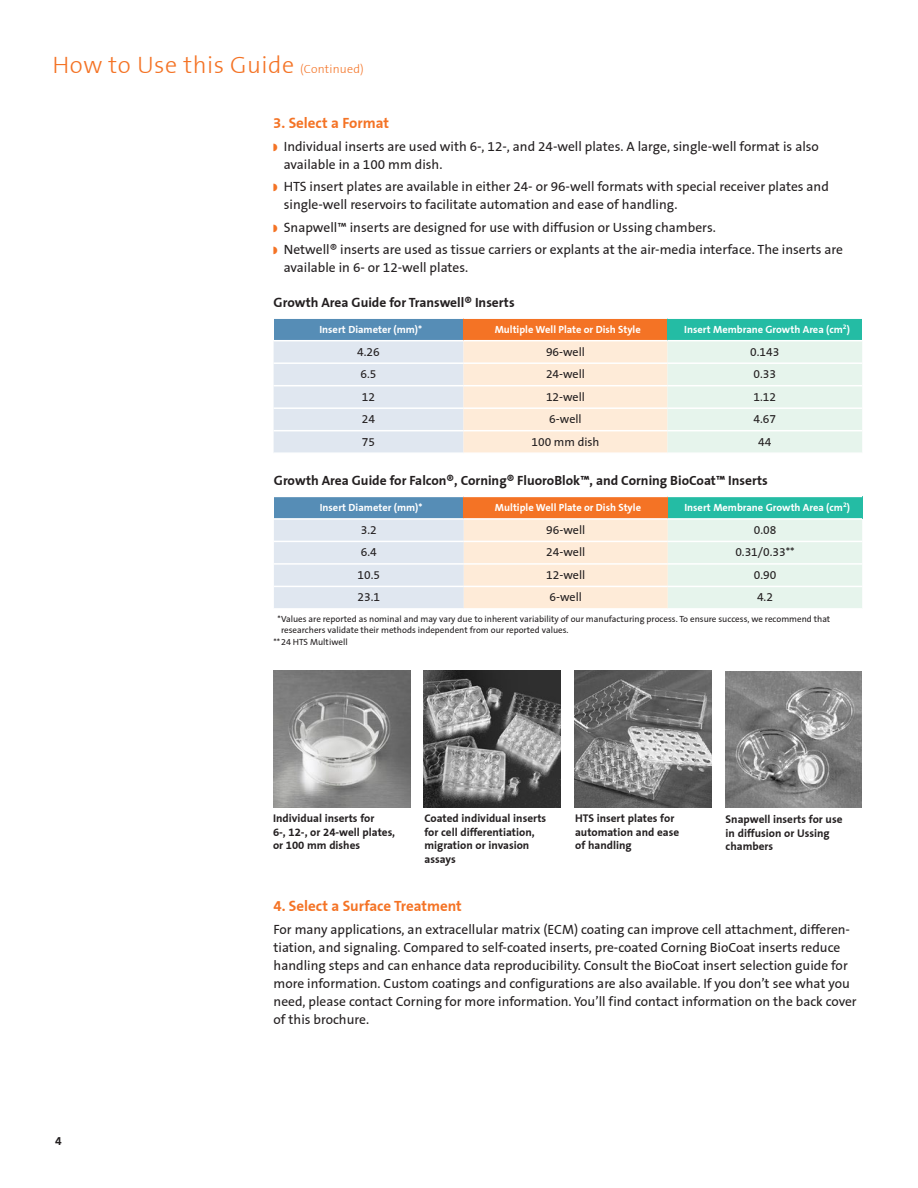
<style>
.page{position:relative;width:918px;height:1188px;background:#fff}
.page>*{position:absolute;margin:0;border:0;box-sizing:border-box;transform-origin:0 0}
.Section_Head{font:300 24px "Corning Sans";letter-spacing:.02em;color:#f47325}
.A_head{font:700 15px "Corning Sans";color:#f47325}
.Body{font:13.5px/18px "Corning Sans";color:#231f20}
.Bullet{font:13.5px/18px "Corning Sans";color:#231f20}
.B_Head{font:700 13.5px "Corning Sans";color:#231f20}
.Table{font:12px "Corning Sans";color:#231f20}
.t1{font:700 12px "Corning Sans";color:#231f20}
.t2{font:700 11.25px/13.5px "Corning Sans";color:#231f20}
.Table_head{font:700 10.5px "Corning Sans";color:#fff}
.Table_footnote{font:9px/10.5px "Corning Sans";color:#231f20}
.s1{font-size:12px}
</style>
<div class="page">
<div style="left:274px;top:318px;width:190px;height:23px;background:#568db6"></div>
<div style="left:464px;top:318px;width:204px;height:23px;background:#f47325"></div>
<div style="left:668px;top:318px;width:194px;height:23px;background:#24bca4"></div>
<svg style="left:274px;top:341px;width:588px;height:112px;background:#ecece6"></svg>
<hr style="left:274px;top:317px;width:189px;height:2px;background:#fff">
<hr style="left:464px;top:317px;width:204px;height:2px;background:#fff">
<hr style="left:668px;top:317px;width:194px;height:2px;background:#fff">
<hr style="left:274px;top:340px;width:189px;height:1px;background:#fff">
<hr style="left:464px;top:340px;width:204px;height:1px;background:#fff">
<hr style="left:668px;top:340px;width:194px;height:1px;background:#fff">
<hr style="left:274px;top:362px;width:189px;height:2px;background:#fff">
<hr style="left:464px;top:362px;width:204px;height:2px;background:#fff">
<hr style="left:668px;top:362px;width:194px;height:2px;background:#fff">
<hr style="left:274px;top:385px;width:189px;height:1px;background:#fff">
<hr style="left:464px;top:385px;width:204px;height:1px;background:#fff">
<hr style="left:668px;top:385px;width:194px;height:1px;background:#fff">
<hr style="left:274px;top:407px;width:189px;height:2px;background:#fff">
<hr style="left:464px;top:407px;width:204px;height:2px;background:#fff">
<hr style="left:668px;top:407px;width:194px;height:2px;background:#fff">
<hr style="left:274px;top:430px;width:189px;height:1px;background:#fff">
<hr style="left:464px;top:430px;width:204px;height:1px;background:#fff">
<hr style="left:668px;top:430px;width:194px;height:1px;background:#fff">
<hr style="left:274px;top:452px;width:189px;height:2px;background:#fff">
<hr style="left:464px;top:452px;width:204px;height:2px;background:#fff">
<hr style="left:668px;top:452px;width:194px;height:2px;background:#fff">
<img style="left:424px;top:670px;width:137px;height:137px">
<img style="left:574px;top:670px;width:137px;height:137px">
<img style="left:725px;top:671px;width:137px;height:136px">
<img style="left:273px;top:670px;width:137px;height:137px">
<div style="left:274px;top:496px;width:190px;height:23px;background:#568db6"></div>
<div style="left:464px;top:496px;width:204px;height:23px;background:#f47325"></div>
<div style="left:668px;top:496px;width:194px;height:23px;background:#24bca4"></div>
<svg style="left:274px;top:520px;width:588px;height:88px;background:#ecece6"></svg>
<hr style="left:274px;top:496px;width:190px;height:1px;background:#fff">
<hr style="left:464px;top:496px;width:204px;height:1px;background:#fff">
<hr style="left:668px;top:496px;width:194px;height:1px;background:#fff">
<hr style="left:274px;top:518px;width:190px;height:2px;background:#fff">
<hr style="left:464px;top:518px;width:204px;height:2px;background:#fff">
<hr style="left:668px;top:518px;width:194px;height:2px;background:#fff">
<hr style="left:274px;top:541px;width:190px;height:1px;background:#fff">
<hr style="left:464px;top:541px;width:204px;height:1px;background:#fff">
<hr style="left:668px;top:541px;width:194px;height:1px;background:#fff">
<hr style="left:274px;top:563px;width:190px;height:2px;background:#fff">
<hr style="left:464px;top:563px;width:204px;height:2px;background:#fff">
<hr style="left:668px;top:563px;width:194px;height:2px;background:#fff">
<hr style="left:274px;top:586px;width:190px;height:1px;background:#fff">
<hr style="left:464px;top:586px;width:204px;height:1px;background:#fff">
<hr style="left:668px;top:586px;width:194px;height:1px;background:#fff">
<p class="Section_Head" style="left:52px;top:51px;width:313px">How to Use this Guide <span class="s1">(Continued)</span></p>
<p class="A_head" style="left:273px;top:114px;width:117px">3. Select a Format</p>
<p class="Bullet" style="left:284px;top:137px;width:537px">Individual inserts are used with 6-, 12-, and 24-well plates. A large, single-well format is also available in a 100 mm dish.</p>
<p class="Bullet" style="left:284px;top:178px;width:547px">HTS insert plates are available in either 24- or 96-well formats with special receiver plates and single-well reservoirs to facilitate automation and ease of handling.</p>
<p class="Bullet" style="left:284px;top:218px;width:434px">Snapwell™ inserts are designed for use with diffusion or Ussing chambers.</p>
<p class="Bullet" style="left:284px;top:241px;width:561px">Netwell® inserts are used as tissue carriers or explants at the air-media interface. The inserts are available in 6- or 12-well plates.</p>
<p class="B_Head" style="left:274px;top:295px;width:243px">Growth Area Guide for Transwell® Inserts</p>
<p class="Table_head" style="left:319px;top:323px;width:104px">Insert Diameter (mm)*</p>
<p class="Table_head" style="left:495px;top:323px;width:148px">Multiple Well Plate or Dish Style</p>
<p class="Table_head" style="left:684px;top:323px;width:167px">Insert Membrane Growth Area (cm<sup>2</sup>)</p>
<p class="Table" style="left:357px;top:344px;width:24px">4.26</p>
<p class="Table" style="left:546px;top:344px;width:40px">96-well</p>
<p class="Table" style="left:750px;top:344px;width:31px">0.143</p>
<p class="Table" style="left:361px;top:367px;width:17px">6.5</p>
<p class="Table" style="left:546px;top:367px;width:40px">24-well</p>
<p class="Table" style="left:754px;top:367px;width:24px">0.33</p>
<p class="Table" style="left:362px;top:389px;width:15px">12</p>
<p class="Table" style="left:546px;top:389px;width:40px">12-well</p>
<p class="Table" style="left:754px;top:389px;width:24px">1.12</p>
<p class="Table" style="left:362px;top:412px;width:15px">24</p>
<p class="Table" style="left:549px;top:412px;width:34px">6-well</p>
<p class="Table" style="left:754px;top:412px;width:24px">4.67</p>
<p class="Table" style="left:362px;top:434px;width:15px">75</p>
<p class="Table" style="left:532px;top:434px;width:69px">100 mm dish</p>
<p class="Table" style="left:758px;top:434px;width:15px">44</p>
<p class="B_Head" style="left:274px;top:473px;width:495px">Growth Area Guide for Falcon®, Corning® FluoroBlok™, and Corning BioCoat™ Inserts</p>
<p class="Table_head" style="left:320px;top:501px;width:104px">Insert Diameter (mm)*</p>
<p class="Table_head" style="left:495px;top:501px;width:148px">Multiple Well Plate or Dish Style</p>
<p class="Table_head" style="left:684px;top:501px;width:167px">Insert Membrane Growth Area (cm<sup>2</sup>)</p>
<p class="Table" style="left:361px;top:523px;width:17px">3.2</p>
<p class="Table" style="left:546px;top:523px;width:40px">96-well</p>
<p class="Table" style="left:754px;top:523px;width:24px">0.08</p>
<p class="Table" style="left:361px;top:545px;width:17px">6.4</p>
<p class="Table" style="left:546px;top:545px;width:40px">24-well</p>
<p class="Table" style="left:735px;top:545px;width:61px">0.31/0.33**</p>
<p class="Table" style="left:358px;top:568px;width:24px">10.5</p>
<p class="Table" style="left:546px;top:568px;width:40px">12-well</p>
<p class="Table" style="left:754px;top:568px;width:24px">0.90</p>
<p class="Table" style="left:358px;top:590px;width:24px">23.1</p>
<p class="Table" style="left:550px;top:590px;width:34px">6-well</p>
<p class="Table" style="left:757px;top:590px;width:17px">4.2</p>
<p class="Table_footnote" style="left:281px;top:614px;width:551px;text-indent:-4px">*Values are reported as nominal and may vary due to inherent variability of our manufacturing process. To ensure success, we recommend that researchers validate their methods independent from our reported values.</p>
<p class="Table_footnote" style="left:274px;top:636px;width:76px">**24 HTS Multiwell</p>
<p class="t2" style="left:273px;top:812px;width:124px">Individual inserts for<br>6-, 12-, or 24-well plates, or 100 mm dishes</p>
<p class="t2" style="left:575px;top:812px;width:106px">HTS insert plates for automation and ease of handling</p>
<p class="t2" style="left:726px;top:813px;width:118px">Snapwell inserts for use in diffusion or Ussing chambers</p>
<p class="t2" style="left:424px;top:812px;width:123px">Coated individual inserts for cell differentiation, migration or invasion assays</p>
<p class="t1" style="left:55px;top:1134px;width:8px">4</p>
<p class="A_head" style="left:274px;top:897px;width:190px">4. Select a Surface Treatment</p>
<p class="Body" style="left:274px;top:920px;width:585px">For many applications, an extracellular matrix (ECM) coating can improve cell attachment, differen&shy;tiation, and signaling. Compared to self-coated inserts, pre-coated Corning BioCoat inserts reduce handling steps and can enhance data reproducibility. Consult the BioCoat insert selection guide for more information. Custom coatings and configurations are also available. If you don’t see what you need, please contact Corning for more information. You’ll find contact information on the back cover of this brochure.</p>
</div>
